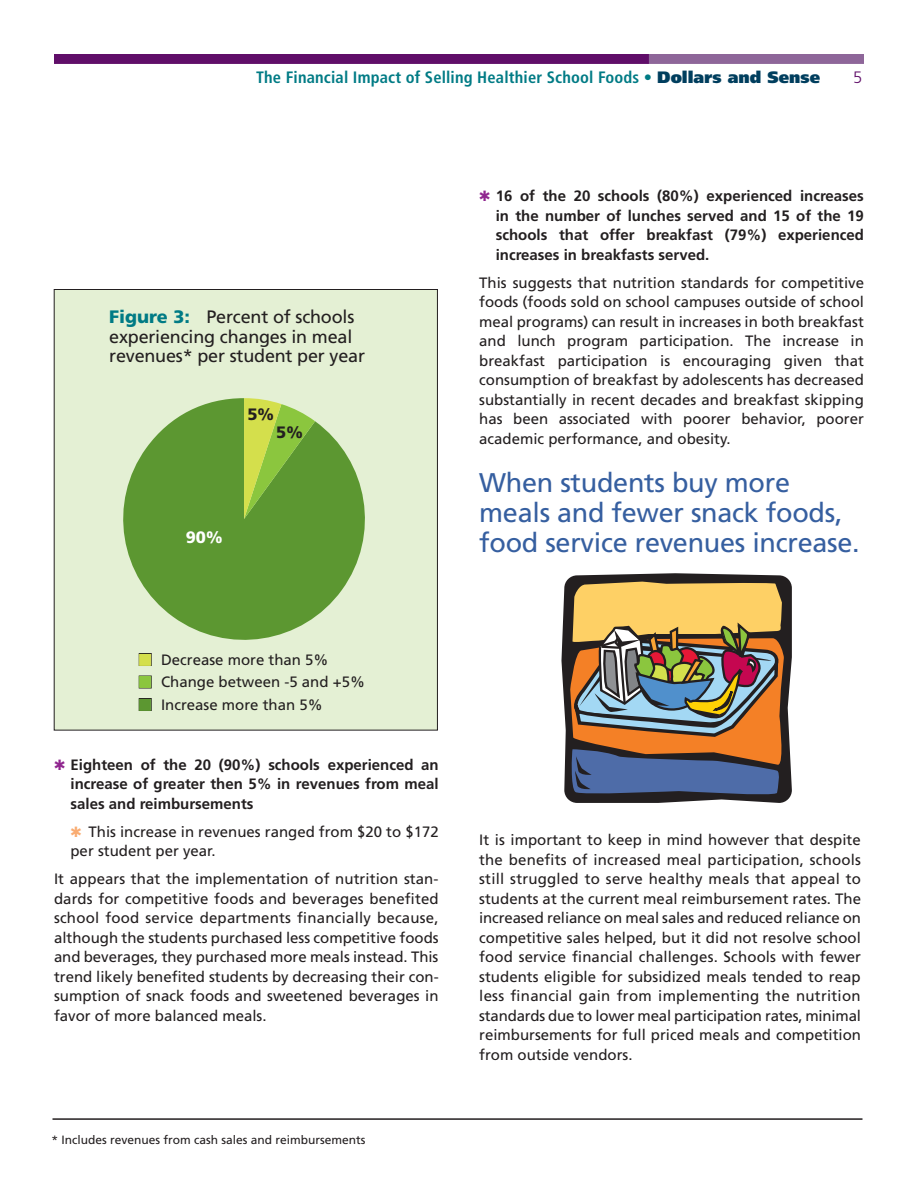
<style>
.page{position:relative;width:918px;height:1188px;background:#fff}
.page>*{position:absolute;margin:0;border:0;box-sizing:border-box;transform-origin:0 0}
.t1{font:27px/30px "Frutiger";letter-spacing:-.01em;color:#365fa0}
.t2{font:18px/19.5px "Frutiger";letter-spacing:-.01em;color:#231f20}
.t3{font:700 condensed 16.5px "Frutiger";letter-spacing:.01em;color:#007b85}
.t4{font:900 16.5px "Frutiger";color:#231f20}
.t5{font:900 16.5px "Frutiger";color:#fff}
.t6{font:300 16.5px "Frutiger";color:#600e69}
.t7{font:15px/19.5px "Frutiger";color:#231f20;text-align:justify}
.t8{font:700 15px/19.5px "Frutiger";color:#231f20;text-align:justify}
.t9{font:12px "Frutiger";color:#231f20}
.s1{font-weight:900;font-stretch:normal}
.s2{font-weight:900;font-stretch:normal;color:#003e5e}
.s3{font-weight:900;color:#007b85}
</style>
<div class="page">
<div style="left:54px;top:290px;width:383px;height:440px;background:#e4f0d4"></div>
<div style="left:139px;top:653px;width:13px;height:13px;border:1px solid #231f20"></div>
<div style="left:139px;top:676px;width:13px;height:12px;border:1px solid #231f20"></div>
<div style="left:139px;top:698px;width:13px;height:13px;border:1px solid #231f20"></div>
<svg style="left:123px;top:398px;width:242px;height:242px;fill:#5c9731"></svg>
<svg style="left:244px;top:398px;width:71px;height:121px;background:#91bc46"></svg>
<hr style="left:52px;top:1118px;width:810px;height:2px;background:#231f20">
<svg style="left:561px;top:575px;width:231px;height:227px;fill:#231f20"></svg>
<svg style="left:572px;top:573px;width:208px;height:9px;background:#444041"></svg>
<svg style="left:569px;top:582px;width:216px;height:221px;background:#978063"></svg>
<div style="left:649px;top:55px;width:214px;height:8px;background:#8e6699"></div>
<div style="left:648px;top:54px;width:216px;height:10px;border:2px solid #8e6699"></div>
<div style="left:55px;top:55px;width:593px;height:8px;background:#600e69"></div>
<div style="left:54px;top:54px;width:595px;height:10px;border:2px solid #600e69"></div>
<svg style="left:139px;top:653px;width:12px;height:12px"></svg>
<svg style="left:139px;top:676px;width:12px;height:12px"></svg>
<svg style="left:139px;top:698px;width:12px;height:12px"></svg>
<p class="t3" style="left:256px;top:67px;width:565px">The Financial Impact of Selling Healthier School Foods <span class="s1">•</span> <span class="s2">Dollars and Sense</span></p>
<p class="t6" style="left:853px;top:68px;width:11px">5</p>
<p class="t2" style="left:109px;top:307px;width:257px"><span class="s3">Figure 3:</span> Percent of schools experiencing changes in meal revenues* per student per year</p>
<p class="t4" style="left:248px;top:404px;width:28px">5%</p>
<p class="t5" style="left:186px;top:527px;width:38px">90%</p>
<p class="t4" style="left:276px;top:423px;width:28px">5%</p>
<p class="t7" style="left:161px;top:648px;width:206px;line-height:22.5px;text-align:left">Decrease more than 5%<br>Change between -5 and +5%<br>Increase more than 5%</p>
<p class="t8" style="left:70px;top:755px;width:370px">Eighteen of the 20 (90%) schools experienced an increase of greater then 5% in revenues from meal sales and reimbursements</p>
<p class="t7" style="left:71px;top:822px;width:370px;text-indent:18px">This increase in revenues ranged from $20 to $172 per student per year.</p>
<p class="t7" style="left:54px;top:870px;width:386px">It appears that the implementation of nutrition stan&shy;dards for competitive foods and beverages benefited school food service departments financially because, although the students purchased less competitive foods and beverages, they purchased more meals instead. This trend likely benefited students by decreasing their con&shy;sumption of snack foods and sweetened beverages in favor of more balanced meals.</p>
<p class="t9" style="left:51px;top:1132px;width:316px">* Includes revenues from cash sales and reimbursements</p>
<p class="t8" style="left:496px;top:186px;width:370px">16 of the 20 schools (80%) experienced increases in the number of lunches served and 15 of the 19 schools that offer breakfast (79%) experienced increases in breakfasts served.</p>
<p class="t7" style="left:479px;top:273px;width:386px">This suggests that nutrition standards for competitive foods (foods sold on school campuses outside of school meal programs) can result in increases in both breakfast and lunch program participation. The increase in breakfast participation is encouraging given that consumption of breakfast by adolescents has decreased substantially in recent decades and breakfast skipping has been associated with poorer behavior, poorer academic performance, and obesity.</p>
<h1 class="t1" style="left:479px;top:468px;width:382px">When students buy more meals and fewer snack foods, food service revenues increase.</h1>
<p class="t7" style="left:479px;top:830px;width:383px">It is important to keep in mind however that despite the benefits of increased meal participation, schools still struggled to serve healthy meals that appeal to students at the current meal reimbursement rates. The increased reliance on meal sales and reduced reliance on competitive sales helped, but it did not resolve school food service financial challenges. Schools with fewer students eligible for subsidized meals tended to reap less financial gain from implementing the nutrition standards due to lower meal participation rates, minimal reimbursements for full priced meals and competition from outside vendors.</p>
</div>
